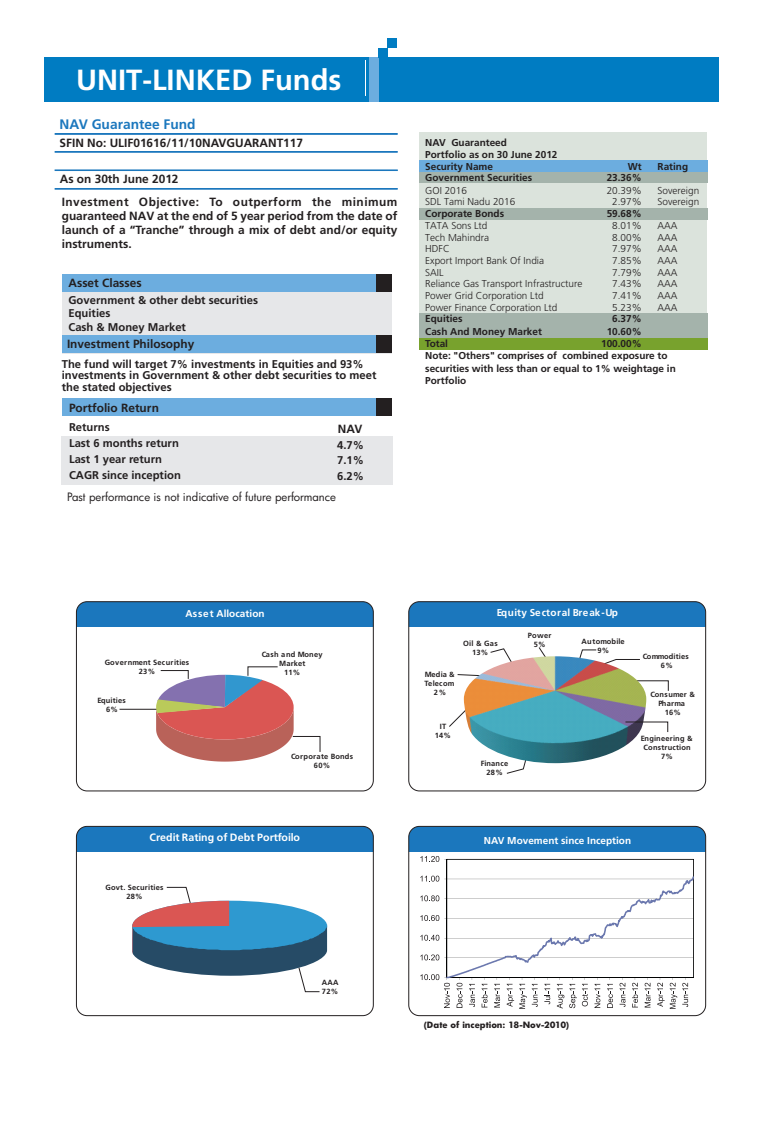
<style>
.page{position:relative;width:765px;height:1148px;background:#fff}
.page>*{position:absolute;margin:0;border:0;box-sizing:border-box;transform-origin:0 0}
.t1{font:300 29.12px "Frutiger LT";color:#fff}
.t2{font:700 13.75px "Frutiger";color:#1b77bd}
.t3{font:300 11.88px/14.1px "Frutiger LT";color:#231f20;text-align:justify}
.t4{font:700 11.88px "Frutiger";color:#231f20}
.t5{font:700 11.25px/11.4px "Frutiger";color:#231f20}
.t6{font:300 11.25px/13.4px "Frutiger LT";color:#231f20}
.t7{font:11.25px "Futura";color:#231f20}
.t8{font:700 10.62px "Frutiger";letter-spacing:.005em;color:#fff}
.t9{font:300 10px "Frutiger LT";color:#231f20}
.t10{font:700 10px/11.9px "Frutiger";color:#231f20}
.t11{font:300 10px/12.5px "Frutiger LT";color:#231f20}
.t12{font:700 10px "Frutiger";color:#fff}
.t13{font:700 10px "Frutiger";letter-spacing:.035em;color:#fff}
.t14{font:700 8.5px "Futura";color:#231f20}
.t15{font:300 7.5px/8.9px "Frutiger LT";letter-spacing:.03em;color:#231f20;text-align:center}
</style>
<div class="page">
<div style="left:419px;top:133px;width:288px;height:184px;background:#dbe3dc"></div>
<div style="left:419px;top:313px;width:288px;height:25px;background:#a4b3ab"></div>
<div style="left:44px;top:57px;width:675px;height:44px;background:#007cc2"></div>
<hr style="left:365px;top:61px;width:1px;height:35px;background:#fff">
<div style="left:369px;top:57px;width:9px;height:44px;background:#6caddf"></div>
<div style="left:378px;top:48px;width:10px;height:9px;background:#007cc2"></div>
<div style="left:388px;top:39px;width:9px;height:9px;background:#007cc2"></div>
<div style="left:55px;top:170px;width:343px;height:1px;border:1px solid #1b77bd"></div>
<div style="left:55px;top:188px;width:343px;height:1px;border:1px solid #1b77bd"></div>
<div style="left:55px;top:133px;width:343px;height:1px;border:1px solid #1b77bd"></div>
<div style="left:55px;top:151px;width:343px;height:1px;border:1px solid #1b77bd"></div>
<div style="left:62px;top:274px;width:330px;height:79px;background:#e6e7e9"></div>
<div style="left:62px;top:274px;width:330px;height:17px;background:#6caddf"></div>
<div style="left:376px;top:274px;width:16px;height:17px;background:#231f20"></div>
<div style="left:62px;top:336px;width:330px;height:17px;background:#6caddf"></div>
<div style="left:376px;top:336px;width:16px;height:17px;background:#231f20"></div>
<div style="left:62px;top:436px;width:181px;height:16px;background:#e6e7e9"></div>
<div style="left:243px;top:436px;width:74px;height:16px;background:#e6e7e9"></div>
<div style="left:317px;top:436px;width:76px;height:16px;background:#e6e7e9"></div>
<div style="left:62px;top:452px;width:181px;height:16px;background:#e6e7e9"></div>
<div style="left:243px;top:452px;width:74px;height:16px;background:#e6e7e9"></div>
<div style="left:317px;top:452px;width:76px;height:16px;background:#e6e7e9"></div>
<div style="left:62px;top:468px;width:181px;height:16px;background:#e6e7e9"></div>
<div style="left:243px;top:468px;width:74px;height:16px;background:#e6e7e9"></div>
<div style="left:317px;top:468px;width:76px;height:16px;background:#e6e7e9"></div>
<div style="left:62px;top:398px;width:330px;height:18px;background:#6caddf"></div>
<div style="left:376px;top:398px;width:16px;height:18px;background:#231f20"></div>
<div style="left:419px;top:338px;width:288px;height:11px;background:#78a22d"></div>
<div style="left:419px;top:171px;width:288px;height:12px;background:#a4b3ab"></div>
<div style="left:419px;top:160px;width:288px;height:11px;background:#6caddf"></div>
<div style="left:419px;top:208px;width:288px;height:12px;background:#a4b3ab"></div>
<svg style="left:420px;top:856px;width:274px;height:152px"></svg>
<div style="left:409px;top:826px;width:297px;height:25px;background:#1b77bd"></div>
<div style="left:408px;top:826px;width:298px;height:190px;border:1px solid #231f20;border-radius:11px"></div>
<div style="left:76px;top:601px;width:297px;height:26px;background:#1b77bd"></div>
<div style="left:76px;top:601px;width:298px;height:190px;border:1px solid #231f20;border-radius:11px"></div>
<div style="left:76px;top:826px;width:297px;height:25px;background:#1b77bd"></div>
<div style="left:76px;top:826px;width:298px;height:190px;border:1px solid #231f20;border-radius:11px"></div>
<div style="left:409px;top:601px;width:297px;height:26px;background:#1b77bd"></div>
<div style="left:408px;top:601px;width:298px;height:190px;border:1px solid #231f20;border-radius:11px"></div>
<hr style="left:120px;top:709px;width:39px;height:1px;background:#231f20">
<svg style="left:132px;top:886px;width:195px;height:106px"></svg>
<svg style="left:538px;top:647px;width:8px;height:9px"></svg>
<svg style="left:580px;top:649px;width:17px;height:7px"></svg>
<svg style="left:646px;top:680px;width:23px;height:11px"></svg>
<svg style="left:506px;top:763px;width:20px;height:11px"></svg>
<svg style="left:449px;top:700px;width:15px;height:27px"></svg>
<svg style="left:457px;top:648px;width:52px;height:28px"></svg>
<img style="left:464px;top:656px;width:182px;height:107px">
<svg style="left:156px;top:666px;width:165px;height:95px"></svg>
<svg style="left:625px;top:721px;width:43px;height:11px"></svg>
<h1 class="t1" style="left:76px;top:68px;width:267px">UNIT-LINKED Funds</h1>
<h2 class="t2" style="left:60px;top:119px;width:138px">NAV Guarantee Fund</h2>
<p class="t4" style="left:60px;top:138px;width:245px">SFIN No: ULIF01616/11/10NAVGUARANT117</p>
<p class="t4" style="left:60px;top:174px;width:120px">As on 30th June 2012</p>
<p class="t3" style="left:62px;top:196px;width:337px">Investment Objective: To outperform the minimum guaranteed NAV at the end of 5 year period from the date of launch of a “Tranche” through a mix of debt and/or equity instruments.</p>
<p class="t4" style="left:69px;top:278px;width:75px">Asset Classes</p>
<p class="t6" style="left:69px;top:294px;width:191px">Government &amp; other debt securities<br>Equities<br>Cash &amp; Money Market</p>
<p class="t4" style="left:67px;top:339px;width:129px">Investment Philosophy</p>
<p class="t5" style="left:62px;top:359px;width:316px">The fund will target 7% investments in Equities and 93% investments in Government &amp; other debt securities to meet the stated objectives</p>
<p class="t4" style="left:69px;top:403px;width:92px">Portfolio Return</p>
<p class="t6" style="left:69px;top:437px;width:112px">Last 6 months return</p>
<p class="t5" style="left:69px;top:423px;width:42px">Returns</p>
<p class="t6" style="left:69px;top:452px;width:113px;line-height:16px">Last 1 year return<br>CAGR since inception</p>
<p class="t7" style="left:67px;top:492px;width:270px">Past performance is not indicative of future performance</p>
<p class="t4" style="left:338px;top:424px;width:26px">NAV</p>
<p class="t6" style="left:337px;top:437px;width:28px;line-height:15.9px;text-align:justify">4.7% 7.1% 6.2%</p>
<p class="t10" style="left:425px;top:137px;width:134px">NAV Guaranteed<br>Portfolio as on 30 June 2012<br>Security Name</p>
<p class="t10" style="left:628px;top:161px;width:15px">Wt</p>
<p class="t10" style="left:658px;top:161px;width:32px">Rating</p>
<p class="t10" style="left:425px;top:173px;width:108px">Government Securities</p>
<p class="t10" style="left:607px;top:173px;width:37px">23.36%</p>
<p class="t9" style="left:425px;top:186px;width:43px">GOI 2016</p>
<p class="t9" style="left:607px;top:186px;width:37px">20.39%</p>
<p class="t9" style="left:658px;top:186px;width:43px">Sovereign</p>
<p class="t9" style="left:425px;top:198px;width:92px">SDL Tami Nadu 2016</p>
<p class="t9" style="left:612px;top:198px;width:31px">2.97%</p>
<p class="t9" style="left:658px;top:198px;width:43px">Sovereign</p>
<p class="t10" style="left:425px;top:209px;width:80px">Corporate Bonds</p>
<p class="t10" style="left:607px;top:209px;width:37px">59.68%</p>
<p class="t9" style="left:425px;top:222px;width:64px">TATA Sons Ltd</p>
<p class="t9" style="left:612px;top:222px;width:31px">8.01%</p>
<p class="t9" style="left:658px;top:222px;width:22px">AAA</p>
<p class="t9" style="left:425px;top:233px;width:65px">Tech Mahindra</p>
<p class="t9" style="left:612px;top:233px;width:31px">8.00%</p>
<p class="t9" style="left:658px;top:233px;width:22px">AAA</p>
<p class="t9" style="left:425px;top:245px;width:26px">HDFC</p>
<p class="t9" style="left:612px;top:245px;width:31px">7.97%</p>
<p class="t9" style="left:658px;top:245px;width:22px">AAA</p>
<p class="t9" style="left:425px;top:256px;width:120px">Export Import Bank Of India</p>
<p class="t9" style="left:612px;top:256px;width:31px">7.85%</p>
<p class="t9" style="left:658px;top:256px;width:22px">AAA</p>
<p class="t9" style="left:425px;top:268px;width:20px">SAIL</p>
<p class="t9" style="left:612px;top:268px;width:31px">7.79%</p>
<p class="t9" style="left:658px;top:268px;width:22px">AAA</p>
<p class="t9" style="left:425px;top:280px;width:159px">Reliance Gas Transport Infrastructure</p>
<p class="t9" style="left:612px;top:280px;width:31px">7.43%</p>
<p class="t9" style="left:658px;top:280px;width:22px">AAA</p>
<p class="t9" style="left:425px;top:291px;width:120px">Power Grid Corporation Ltd</p>
<p class="t9" style="left:612px;top:291px;width:31px">7.41%</p>
<p class="t9" style="left:658px;top:291px;width:22px">AAA</p>
<p class="t9" style="left:425px;top:303px;width:134px">Power Finance Corporation Ltd</p>
<p class="t9" style="left:612px;top:303px;width:31px">5.23%</p>
<p class="t9" style="left:658px;top:303px;width:22px">AAA</p>
<p class="t10" style="left:425px;top:314px;width:39px">Equities</p>
<p class="t10" style="left:612px;top:314px;width:31px">6.37%</p>
<p class="t10" style="left:425px;top:326px;width:118px">Cash And Money Market</p>
<p class="t10" style="left:607px;top:326px;width:37px">10.60%</p>
<p class="t10" style="left:425px;top:339px;width:24px">Total</p>
<p class="t10" style="left:601px;top:339px;width:42px">100.00%</p>
<p class="t11" style="left:425px;top:350px;width:252px">Note: "Others" comprises of combined exposure to securities with less than or equal to 1% weightage in<br>Portfolio</p>
<p class="t12" style="left:186px;top:610px;width:81px">Asset Allocation</p>
<p class="t15" style="left:105px;top:658px;width:86px">Government Securities<br>23%</p>
<p class="t15" style="left:97px;top:696px;width:30px">Equities<br>6%</p>
<p class="t15" style="left:262px;top:650px;width:62px">Cash and Money<br>Market<br>11%</p>
<p class="t15" style="left:291px;top:752px;width:64px">Corporate Bonds<br>60%</p>
<p class="t8" style="left:150px;top:833px;width:152px">Credit Rating of Debt Portfoilo</p>
<p class="t15" style="left:105px;top:883px;width:60px">Govt. Securities<br>28%</p>
<p class="t15" style="left:322px;top:978px;width:18px;text-align:left">AAA<br>72%</p>
<p class="t15" style="left:424px;top:670px;width:32px">Media &amp;<br>Telecom<br>2%</p>
<p class="t13" style="left:497px;top:609px;width:123px">Equity Sectoral Break-Up</p>
<p class="t15" style="left:463px;top:639px;width:36px">Oil &amp; Gas<br>13%</p>
<p class="t15" style="left:528px;top:631px;width:25px">Power<br>5%</p>
<p class="t15" style="left:582px;top:637px;width:45px">Automobile<br>9%</p>
<p class="t15" style="left:435px;top:722px;width:18px">IT<br>14%</p>
<p class="t15" style="left:481px;top:759px;width:29px">Finance<br>28%</p>
<p class="t15" style="left:643px;top:653px;width:48px">Commodities<br>6%</p>
<p class="t15" style="left:651px;top:690px;width:46px">Consumer &amp;<br>Pharma<br>16%</p>
<p class="t15" style="left:641px;top:734px;width:53px">Engineering &amp;<br>Construction<br>7%</p>
<p class="t12" style="left:484px;top:836px;width:149px">NAV Movement since Inception</p>
<p class="t14" style="left:424px;top:1021px;width:147px">(Date of inception: 18-Nov-2010)</p>
</div>
